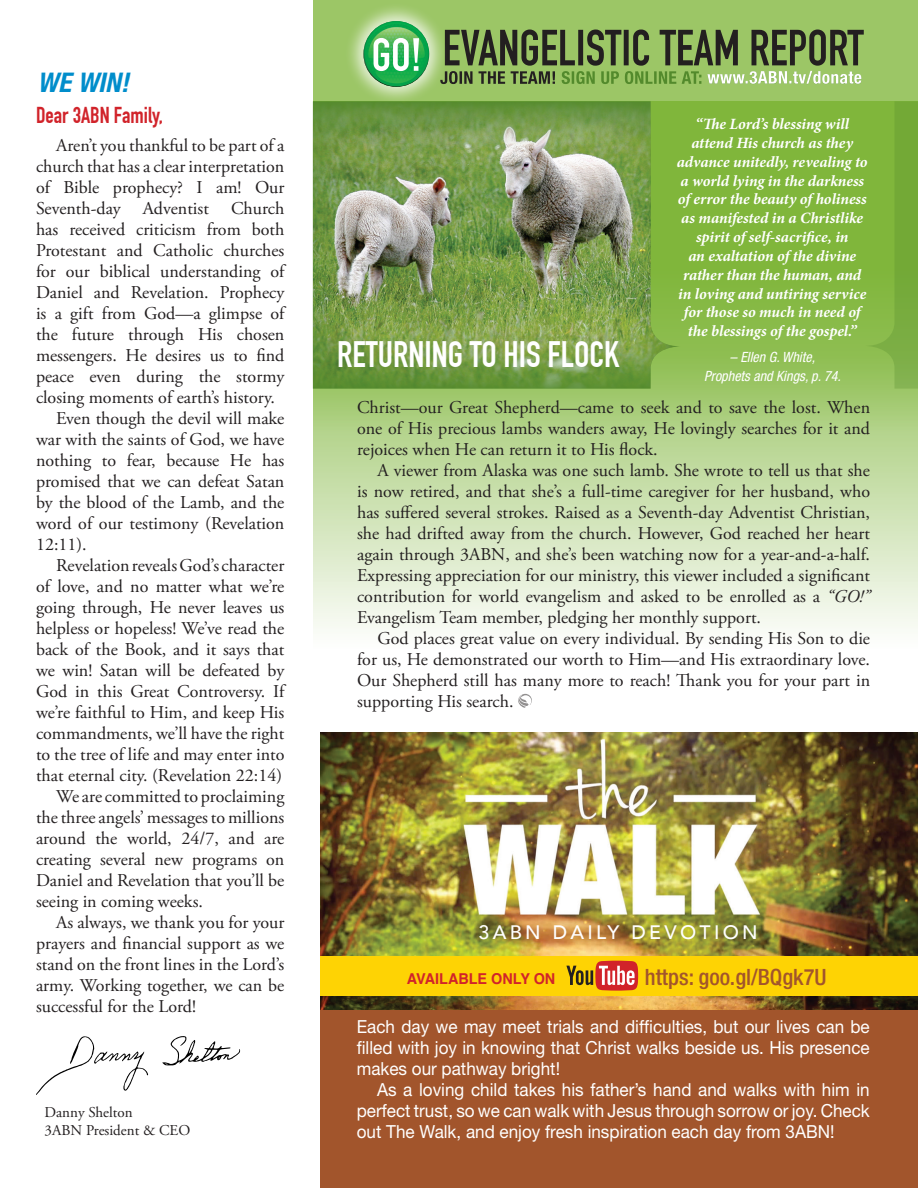
<style>
.page{position:relative;width:918px;height:1188px;background:#fff}
.page>*{position:absolute;margin:0;border:0;box-sizing:border-box;transform-origin:0 0}
.t1{font:700 36px "DIN Condensed";color:#fff}
.t2{font:italic 700 condensed 27.15px "Helvetica Neue LT Pro";color:#008dcb}
.t3{font:500 condensed 22.5px "Helvetica Neue LT Pro";color:#a2552c}
.t4{font:700 22.5px "DIN Condensed";color:#d1232a}
.t5{font:500 19.5px "Avenir";letter-spacing:.17em;color:#fff}
.t6{font:18px/21px "Adobe Garamond Pro";color:#231f20;text-align:justify}
._2nd_paragraph{font:18px/21px "Helvetica Neue LT Pro";color:#fff;text-align:justify;scale:.95 1}
.t7{font:italic 700 15.75px/18.9px "Minion Pro";letter-spacing:-.005em;color:#fff;text-align:center}
.t8{font:15px "Adobe Garamond Pro";color:#231f20}
.t9{font:700 15px "Helvetica";color:#d1232a;scale:.96 1}
.t10{font:italic condensed 14.1px/18.9px "Helvetica Neue LT Pro";color:#fff;text-align:center}
.s1{font-style:italic}
</style>
<div class="page">
<svg style="left:313px;top:0;width:605px;height:694px"></svg>
<svg style="left:313px;top:101px;width:605px;height:480px;background:#b0d186"></svg>
<div style="left:321px;top:732px;width:597px;height:456px;background:#a2552c"></div>
<img style="left:321px;top:732px;width:597px;height:278px">
<svg style="left:518px;top:694px;width:14px;height:14px"></svg>
<svg style="left:162px;top:1036px;width:78px;height:29px"></svg>
<svg style="left:36px;top:1036px;width:112px;height:59px"></svg>
<div style="left:321px;top:956px;width:597px;height:39px;background:#fed304"></div>
<svg style="left:566px;top:961px;width:72px;height:30px"></svg>
<div style="left:344px;top:2px;width:104px;height:104px;background:#fff;opacity:.75"></div>
<img style="left:363px;top:21px;width:66px;height:66px;border-radius:33px">
<div style="left:366px;top:31px;width:60px;height:47px;background:#40ae49;opacity:.38"></div>
<svg style="left:374px;top:38px;width:45px;height:33px"></svg>
<img style="left:313px;top:101px;width:368px;height:288px">
<svg style="left:864px;top:101px;width:54px;height:288px;background:#7eb23f"></svg>
<svg style="left:440px;top:30px;width:424px;height:54px;background:#748e52"></svg>
<p class="t2" style="left:38px;top:67px;width:93px">WE WIN!</p>
<p class="t4" style="left:36px;top:102px;width:129px">Dear 3ABN Family,</p>
<p class="t6" style="left:36px;top:135px;width:250px;text-indent:20px">Aren’t you thankful to be part of a church that has a clear interpretation of Bible prophecy? I am! Our Seventh-day Adventist Church has received criticism from both Protestant and Catholic churches for our biblical understanding of Daniel and Revelation. Prophecy is a gift from God—a glimpse of the future through His chosen messengers. He desires us to find peace even during the stormy closing moments of earth’s history.</p>
<p class="t6" style="left:36px;top:408px;width:250px;text-indent:20px">Even though the devil will make war with the saints of God, we have nothing to fear, because He has promised that we can defeat Satan by the blood of the Lamb, and the word of our testimony (Revelation 12:11).</p>
<p class="t6" style="left:36px;top:555px;width:250px;text-indent:20px">Revelation reveals God’s character of love, and no matter what we’re going through, He never leaves us helpless or hopeless! We’ve read the back of the Book, and it says that we win! Satan will be defeated by God in this Great Controversy. If we’re faithful to Him, and keep His commandments, we’ll have the right to the tree of life and may enter into that eternal city. (Revelation 22:14)</p>
<p class="t6" style="left:36px;top:786px;width:250px;text-indent:20px">We are committed to proclaiming the three angels’ messages to millions around the world, 24/7, and are creating several new programs on Daniel and Revelation that you’ll be seeing in coming weeks.</p>
<p class="t6" style="left:36px;top:912px;width:250px;text-indent:20px">As always, we thank you for your prayers and financial support as we stand on the front lines in the Lord’s army. Working together, we can be successful for the Lord!</p>
<p class="t8" style="left:45px;top:1103px;width:90px">Danny Shelton</p>
<p class="t8" style="left:45px;top:1121px;width:147px">3ABN President &amp; CEO</p>
<p class="t1" style="left:337px;top:333px;width:284px">RETURNING TO HIS FLOCK</p>
<p class="t7" style="left:677px;top:114px;width:192px">“The Lord’s blessing will attend His church as they advance unitedly, revealing to a world lying in the darkness of error the beauty of holiness as manifested in a Christlike spirit of self-sacrifice, in<br>an exaltation of the divine rather than the human, and in loving and untiring service for those so much in need of the blessings of the gospel.”</p>
<p class="t10" style="left:704px;top:348px;width:139px">– Ellen G. White,<br>Prophets and Kings, p. 74.</p>
<p class="t6" style="left:357px;top:397px;width:515px">Christ—our Great Shepherd—came to seek and to save the lost. When one of His precious lambs wanders away, He lovingly searches for it and rejoices when He can return it to His flock.</p>
<p class="t6" style="left:357px;top:460px;width:515px;text-indent:20px">A viewer from Alaska was one such lamb. She wrote to tell us that she is now retired, and that she’s a full-time caregiver for her husband, who has suffered several strokes. Raised as a Seventh-day Adventist Christian, she had drifted away from the church. However, God reached her heart again through 3ABN, and she’s been watching now for a year-and-a-half.<br>Expressing appreciation for our ministry, this viewer included a significant contribution for world evangelism and asked to be enrolled as a <span class="s1">“GO!” </span>Evangelism Team member, pledging her monthly support.</p>
<p class="t6" style="left:357px;top:628px;width:515px;text-indent:20px">God places great value on every individual. By sending His Son to die for us, He demonstrated our worth to Him—and His extraordinary love.<br>Our Shepherd still has many more to reach! Thank you for your part in supporting His search.</p>
<p class="t5" style="left:479px;top:915px;width:281px">3ABN DAILY DEVOTION</p>
<p class="t9" style="left:407px;top:966px;width:156px">AVAILABLE ONLY ON</p>
<p class="t3" style="left:645px;top:963px;width:183px">https: goo.gl/BQgk7U</p>
<p class="_2nd_paragraph" style="left:357px;top:1015px;width:542px">Each day we may meet trials and difficulties, but our lives can be filled with joy in knowing that Christ walks beside us. His presence makes our pathway bright!</p>
<p class="_2nd_paragraph" style="left:357px;top:1078px;width:542px;text-indent:20px">As a loving child takes his father’s hand and walks with him in perfect trust, so we can walk with Jesus through sorrow or joy. Check out The Walk, and enjoy fresh inspiration each day from 3ABN!</p>
</div>
